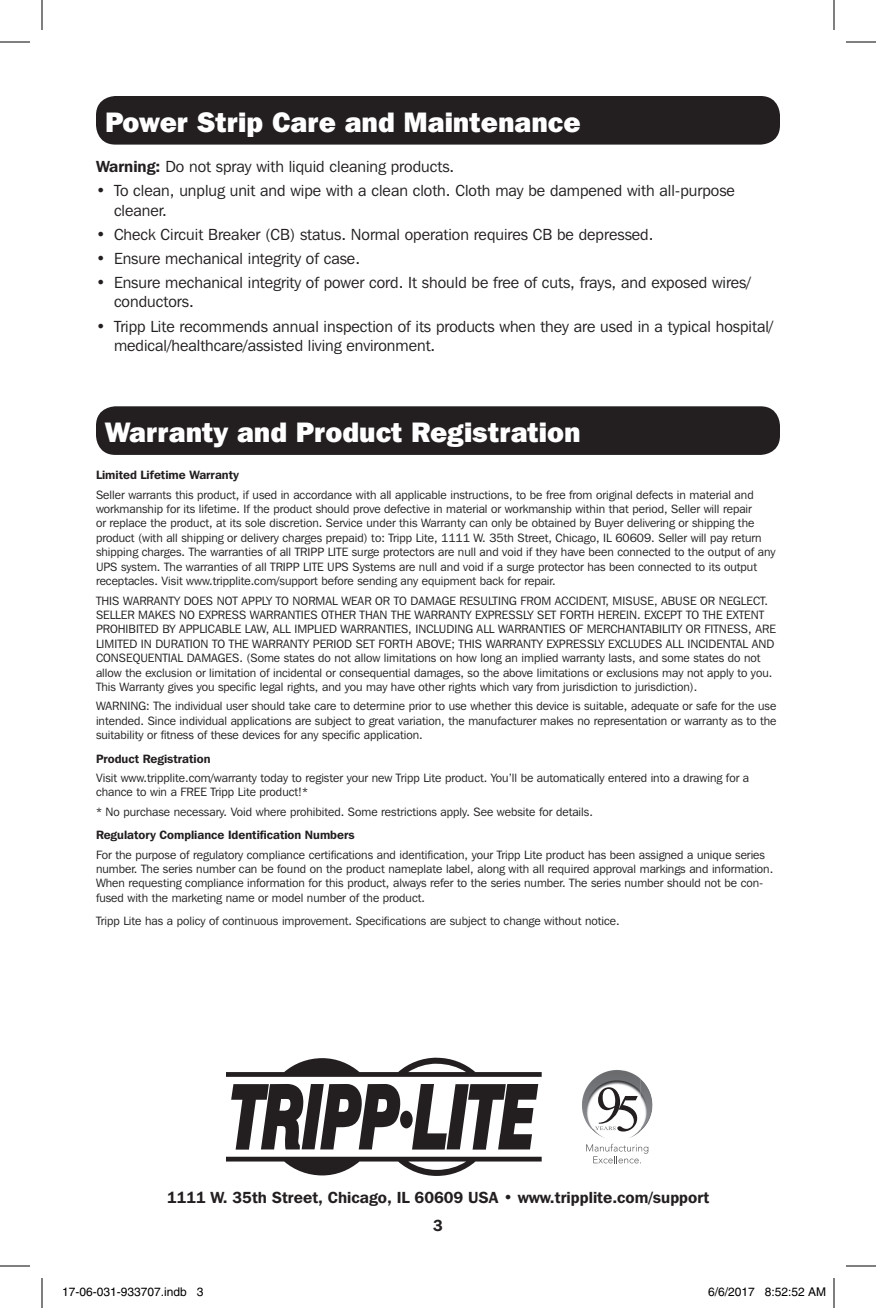
<style>
.page{position:relative;width:876px;height:1308px;background:#fff}
.page>*{position:absolute;margin:0;border:0;box-sizing:border-box;transform-origin:0 0}
.t1{font:800 28px "Franklin Gothic IT Cby BT";color:#fff}
.t2{font:16px/19.2px "Franklin Gothic IT Cby BT";color:#231f20}
.t3{font:600 16px "Franklin Gothic IT Cby BT";color:#231f20}
.t4{font:12px/14.4px "Franklin Gothic IT Cby BT";color:#231f20}
.t5{font:600 12px "Franklin Gothic IT Cby BT";color:#231f20}
.t6{font:12px "Helvetica";color:#000}
.s1{font-weight:600}
</style>
<div class="page">
<div style="left:96px;top:96px;width:684px;height:49px;background:#231f20;border-radius:19px"></div>
<div style="left:96px;top:406px;width:684px;height:49px;background:#231f20;border-radius:19px"></div>
<div style="left:400px;top:1111px;width:13px;height:17px;background:#231f20;border-radius:50%"></div>
<svg style="left:231px;top:1084px;width:170px;height:66px"></svg>
<svg style="left:412px;top:1084px;width:126px;height:66px"></svg>
<svg style="left:226px;top:1058px;width:316px;height:19px"></svg>
<svg style="left:226px;top:1157px;width:316px;height:19px"></svg>
<img style="left:586px;top:1070px;width:29px;height:19px">
<img style="left:641px;top:1085px;width:11px;height:46px">
<img style="left:592px;top:1129px;width:42px;height:9px">
<svg style="left:586px;top:1144px;width:62px;height:19px"></svg>
<svg style="left:598px;top:1087px;width:40px;height:45px"></svg>
<hr style="left:0;top:42px;width:30px;height:1px;background:#000">
<hr style="left:846px;top:42px;width:30px;height:1px;background:#000">
<hr style="left:0;top:1266px;width:30px;height:1px;background:#000">
<hr style="left:846px;top:1266px;width:30px;height:1px;background:#000">
<hr style="left:42px;top:0;width:1px;height:30px;background:#000">
<hr style="left:42px;top:1278px;width:1px;height:30px;background:#000">
<hr style="left:834px;top:0;width:1px;height:30px;background:#000">
<hr style="left:834px;top:1278px;width:1px;height:30px;background:#000">
<p class="t1" style="left:105px;top:104px;width:477px">Power Strip Care and Maintenance</p>
<p class="t2" style="left:96px;top:157px;width:360px"><span class="s1">Warning:</span> Do not spray with liquid cleaning products.</p>
<p class="t2" style="left:114px;top:181px;width:622px;text-indent:-18px">• To clean, unplug unit and wipe with a clean cloth. Cloth may be dampened with all-purpose cleaner.</p>
<p class="t2" style="left:96px;top:224px;width:559px">• Check Circuit Breaker (CB) status. Normal operation requires CB be depressed.</p>
<p class="t2" style="left:96px;top:249px;width:266px">• Ensure mechanical integrity of case.</p>
<p class="t2" style="left:114px;top:273px;width:639px;text-indent:-18px">• Ensure mechanical integrity of power cord. It should be free of cuts, frays, and exposed wires/ conductors.</p>
<p class="t2" style="left:114px;top:316px;width:661px;text-indent:-18px">• Tripp Lite recommends annual inspection of its products when they are used in a typical hospital/ medical/healthcare/assisted living environment.</p>
<p class="t1" style="left:105px;top:414px;width:477px">Warranty and Product Registration</p>
<p class="t5" style="left:96px;top:467px;width:144px">Limited Lifetime Warranty</p>
<p class="t4" style="left:96px;top:487px;width:681px">Seller warrants this product, if used in accordance with all applicable instructions, to be free from original defects in material and workmanship for its lifetime. If the product should prove defective in material or workmanship within that period, Seller will repair<br>or replace the product, at its sole discretion. Service under this Warranty can only be obtained by Buyer delivering or shipping the product (with all shipping or delivery charges prepaid) to: Tripp Lite, 1111 W. 35th Street, Chicago, IL 60609. Seller will pay return shipping charges. The warranties of all TRIPP LITE surge protectors are null and void if they have been connected to the output of any UPS system. The warranties of all TRIPP LITE UPS Systems are null and void if a surge protector has been connected to its output receptacles. Visit www.tripplite.com/support before sending any equipment back for repair.</p>
<p class="t4" style="left:96px;top:593px;width:681px">THIS WARRANTY DOES NOT APPLY TO NORMAL WEAR OR TO DAMAGE RESULTING FROM ACCIDENT, MISUSE, ABUSE OR NEGLECT.<br>SELLER MAKES NO EXPRESS WARRANTIES OTHER THAN THE WARRANTY EXPRESSLY SET FORTH HEREIN. EXCEPT TO THE EXTENT PROHIBITED BY APPLICABLE LAW, ALL IMPLIED WARRANTIES, INCLUDING ALL WARRANTIES OF MERCHANTABILITY OR FITNESS, ARE LIMITED IN DURATION TO THE WARRANTY PERIOD SET FORTH ABOVE; THIS WARRANTY EXPRESSLY EXCLUDES ALL INCIDENTAL AND CONSEQUENTIAL DAMAGES. (Some states do not allow limitations on how long an implied warranty lasts, and some states do not allow the exclusion or limitation of incidental or consequential damages, so the above limitations or exclusions may not apply to you.<br>This Warranty gives you specific legal rights, and you may have other rights which vary from jurisdiction to jurisdiction).</p>
<p class="t4" style="left:96px;top:699px;width:682px;text-align:justify">WARNING: The individual user should take care to determine prior to use whether this device is suitable, adequate or safe for the use intended. Since individual applications are subject to great variation, the manufacturer makes no representation or warranty as to the suitability or fitness of these devices for any specific application.</p>
<p class="t5" style="left:96px;top:751px;width:116px">Product Registration</p>
<p class="t4" style="left:96px;top:770px;width:655px">Visit www.tripplite.com/warranty today to register your new Tripp Lite product. You’ll be automatically entered into a drawing for a chance to win a FREE Tripp Lite product!*</p>
<p class="t4" style="left:96px;top:804px;width:498px">* No purchase necessary. Void where prohibited. Some restrictions apply. See website for details.</p>
<p class="t5" style="left:96px;top:827px;width:260px">Regulatory Compliance Identification Numbers</p>
<p class="t4" style="left:96px;top:847px;width:679px">For the purpose of regulatory compliance certifications and identification, your Tripp Lite product has been assigned a unique series number. The series number can be found on the product nameplate label, along with all required approval markings and information.<br>When requesting compliance information for this product, always refer to the series number. The series number should not be con&shy;fused with the marketing name or model number of the product.</p>
<p class="t4" style="left:96px;top:914px;width:525px">Tripp Lite has a policy of continuous improvement. Specifications are subject to change without notice.</p>
<p class="t3" style="left:167px;top:1187px;width:544px">1111 W. 35th Street, Chicago, IL 60609 USA • www.tripplite.com/support</p>
<h2 class="t3" style="left:433px;top:1215px;width:11px">3</h2>
<p class="t6" style="left:62px;top:1285px;width:143px">17-06-031-933707.indb 3</p>
<p class="t6" style="left:708px;top:1285px;width:120px">6/6/2017 8:52:52 AM</p>
</div>
